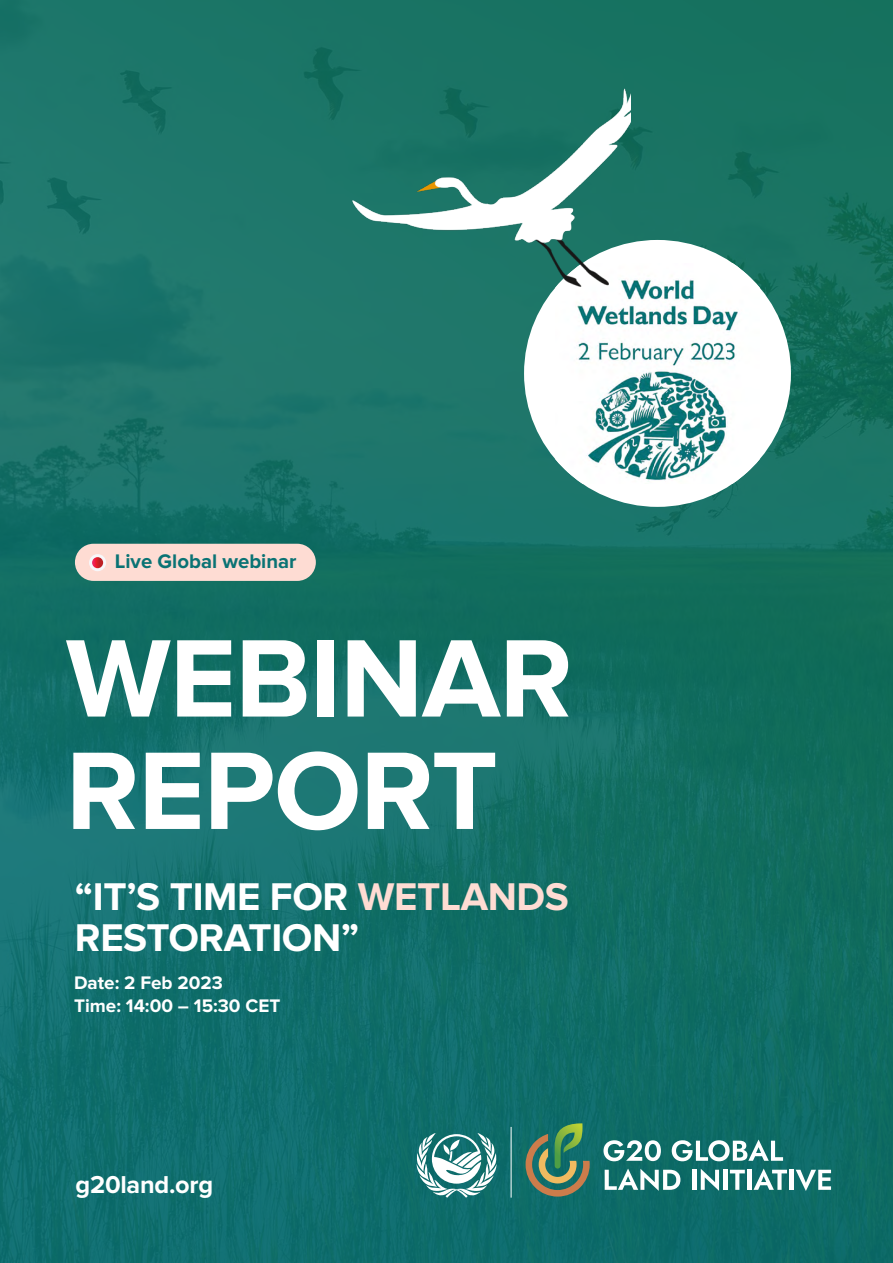
<style>
.page{position:relative;width:893px;height:1263px;background:#fff}
.page>*{position:absolute;margin:0;border:0;box-sizing:border-box;transform-origin:0 0}
.t1{font:700 114.3px/112.4px "Proxima Nova";letter-spacing:-.01em;color:#fff}
.t2{font:700 40.05px/41.5px "Proxima Nova";letter-spacing:-.01em;color:#fff}
.t3{font:700 25.35px "Proxima Nova";letter-spacing:-.01em;color:#fff}
.t4{font:700 20.4px "Proxima Nova";color:#0a7374}
.t5{font:700 18.9px/22.6px "Proxima Nova";color:#fff}
.s1{color:#fedcd3}
</style>
<div class="page">
<div style="left:0;top:0;width:893px;height:1262px;background:linear-gradient(to right,#187370,#126d5f)"></div>
<svg style="left:416px;top:1133px;width:81px;height:65px"></svg>
<svg style="left:526px;top:1123px;width:64px;height:73px;background:#547f5e"></svg>
<svg style="left:603px;top:1140px;width:58px;height:21px"></svg>
<svg style="left:672px;top:1139px;width:111px;height:22px"></svg>
<svg style="left:605px;top:1168px;width:75px;height:23px"></svg>
<hr style="left:692px;top:1170px;width:4px;height:20px;background:#fff">
<svg style="left:701px;top:1169px;width:18px;height:22px"></svg>
<div style="left:723px;top:1170px;width:5px;height:20px;background:#fff"></div>
<svg style="left:730px;top:1170px;width:15px;height:20px"></svg>
<hr style="left:747px;top:1170px;width:4px;height:20px;background:#fff">
<svg style="left:753px;top:1168px;width:34px;height:22px"></svg>
<hr style="left:789px;top:1170px;width:4px;height:20px;background:#fff">
<svg style="left:796px;top:1170px;width:35px;height:21px"></svg>
<hr style="left:511px;top:1127px;width:1px;height:70px;background:#fff">
<div style="left:524px;top:240px;width:267px;height:267px;background:#fff;border-radius:50%"></div>
<img style="left:555px;top:263px;width:205px;height:221px">
<div style="left:75px;top:544px;width:241px;height:37px;background:#fedcd3;border-radius:19px"></div>
<div style="left:89px;top:554px;width:17px;height:17px;background:#f7f7fa;border-radius:50%"></div>
<svg style="left:92px;top:557px;width:11px;height:11px"></svg>
<img style="left:346px;top:79px;width:284px;height:221px">
<p class="t4" style="left:115px;top:550px;width:183px">Live Global webinar</p>
<h1 class="t1" style="left:66px;top:625px;width:508px">WEBINAR<br>REPORT</h1>
<p class="t2" style="left:75px;top:876px;width:495px">“IT’S TIME FOR <span class="s1">WETLANDS<br></span>RESTORATION”</p>
<p class="t5" style="left:74px;top:972px;width:208px">Date: 2 Feb 2023<br>Time: 14:00 – 15:30 CET</p>
<p class="t3" style="left:76px;top:1170px;width:139px">g20land.org</p>
</div>
